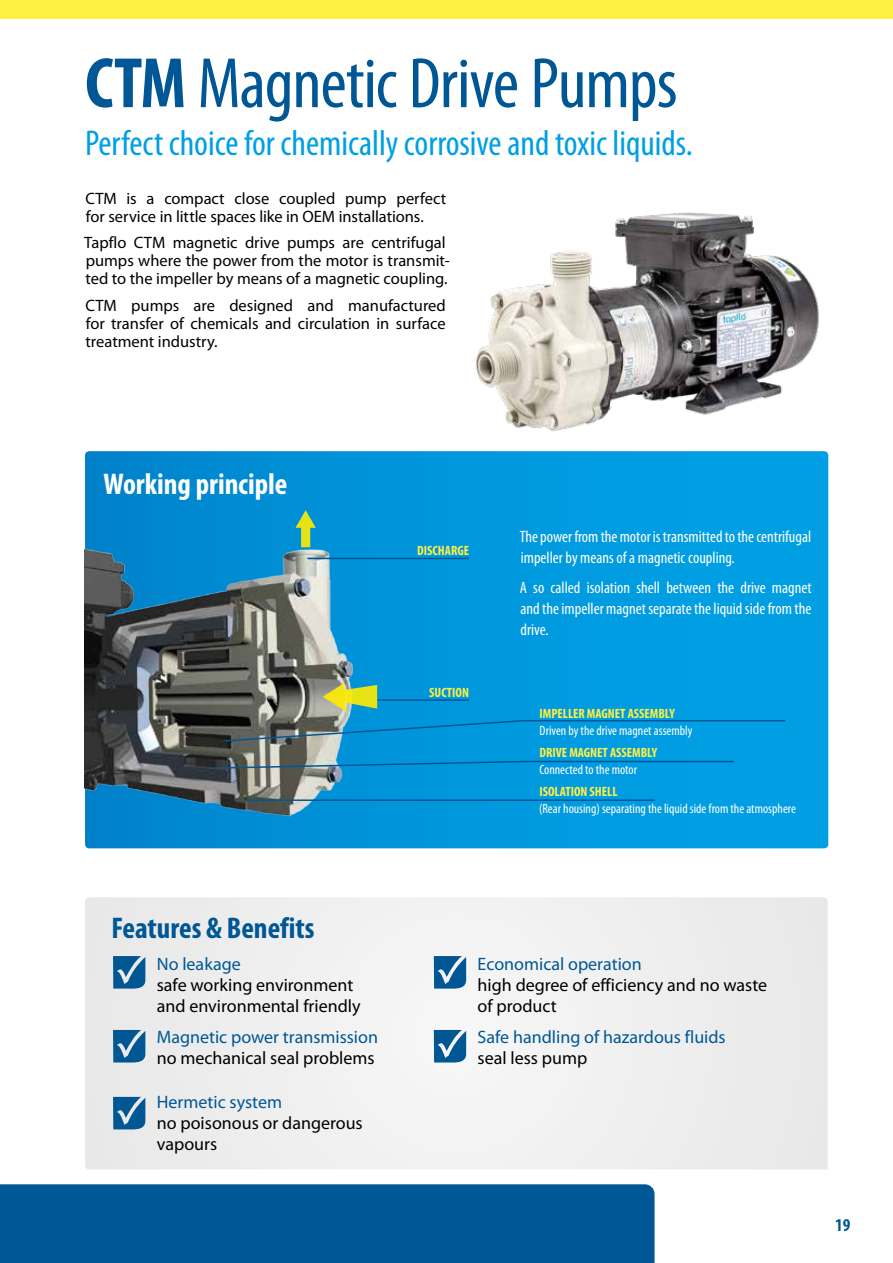
<style>
.page{position:relative;width:893px;height:1263px;background:#fff}
.page>*{position:absolute;margin:0;border:0;box-sizing:border-box;transform-origin:0 0}
.t1{font:condensed 72px "Myriad Pro";letter-spacing:-.015em;color:#005795}
.t2{font:condensed 36px "Myriad Pro";color:#009fe3}
.t3{font:700 condensed 30px "Myriad Pro";color:#005795}
.t4{font:700 condensed 30px "Myriad Pro";color:#fff}
.t5{font:18px/21px "Myriad Pro";color:#000}
.t6{font:18px "Myriad Pro";color:#005795}
.t7{font:700 condensed 18px "Myriad Pro";color:#005795}
.t8{font:16.5px/18px "Myriad Pro";color:#000}
.t9{font:condensed 16.5px/21px "Myriad Pro";color:#fff}
.t10{font:condensed 13.5px "Myriad Pro";color:#fff}
.t11{font:700 condensed 13.5px "Myriad Pro";color:#fff042}
.s1{font-weight:700}
</style>
<div class="page">
<img style="left:475px;top:212px;width:354px;height:248px">
<div style="left:0;top:1184px;width:655px;height:79px;background:#005795"></div>
<div style="left:0;top:0;width:893px;height:19px;background:#fff042"></div>
<div style="left:85px;top:897px;width:743px;height:272px;background:#efefef"></div>
<svg style="left:85px;top:451px;width:743px;height:397px;background:#0098de"></svg>
<img style="left:85px;top:516px;width:272px;height:310px">
<svg style="left:323px;top:683px;width:54px;height:28px;background:#b7c855"></svg>
<svg style="left:295px;top:510px;width:21px;height:37px"></svg>
<hr style="left:378px;top:699px;width:91px;height:2px;background:#005795">
<hr style="left:523px;top:720px;width:262px;height:1px;background:#005795">
<hr style="left:523px;top:761px;width:211px;height:1px;background:#005795">
<hr style="left:246px;top:799px;width:409px;height:2px;background:#005795">
<hr style="left:307px;top:558px;width:162px;height:1px;background:#005795">
<svg style="left:224px;top:719px;width:301px;height:23px;background:#2781aa"></svg>
<svg style="left:218px;top:760px;width:307px;height:9px;background:#2d87b2"></svg>
<svg style="left:113px;top:1030px;width:32px;height:32px"></svg>
<svg style="left:113px;top:956px;width:32px;height:32px"></svg>
<svg style="left:434px;top:1030px;width:32px;height:32px"></svg>
<svg style="left:113px;top:1097px;width:32px;height:32px"></svg>
<svg style="left:434px;top:956px;width:32px;height:32px"></svg>
<h1 class="t1" style="left:85px;top:40px;width:594px"><span class="s1">CTM</span> Magnetic Drive Pumps</h1>
<h2 class="t2" style="left:85px;top:121px;width:609px">Perfect choice for chemically corrosive and toxic liquids.</h2>
<p class="t8" style="left:85px;top:189px;width:362px">CTM is a compact close coupled pump perfect for service in little spaces like in OEM installations.</p>
<p class="t8" style="left:84px;top:233px;width:367px">Tapflo CTM magnetic drive pumps are centrifugal pumps where the power from the motor is transmit&shy;ted to the impeller by means of a magnetic coupling.</p>
<p class="t8" style="left:85px;top:296px;width:362px;text-align:justify">CTM pumps are designed and manufactured for transfer of chemicals and circulation in surface treatment industry.</p>
<h3 class="t4" style="left:103px;top:465px;width:185px">Working principle</h3>
<h3 class="t3" style="left:112px;top:909px;width:204px">Features &amp; Benefits</h3>
<p class="t6" style="left:157px;top:952px;width:86px">No leakage</p>
<p class="t5" style="left:157px;top:974px;width:205px">safe working environment and environmental friendly</p>
<p class="t6" style="left:157px;top:1026px;width:223px">Magnetic power transmission</p>
<p class="t5" style="left:157px;top:1048px;width:219px">no mechanical seal problems</p>
<p class="t6" style="left:157px;top:1090px;width:127px">Hermetic system</p>
<p class="t5" style="left:157px;top:1112px;width:207px">no poisonous or dangerous vapours</p>
<p class="t11" style="left:417px;top:542px;width:53px">DISCHARGE</p>
<p class="t11" style="left:429px;top:684px;width:41px">SUCTION</p>
<p class="t9" style="left:520px;top:526px;width:293px">The power from the motor is transmitted to the centrifugal impeller by means of a magnetic coupling.</p>
<p class="t9" style="left:520px;top:577px;width:293px;text-align:justify">A so called isolation shell between the drive magnet and the impeller magnet separate the liquid side from the drive.</p>
<p class="t11" style="left:539px;top:705px;width:137px">IMPELLER MAGNET ASSEMBLY</p>
<p class="t10" style="left:540px;top:722px;width:154px">Driven by the drive magnet assembly</p>
<p class="t11" style="left:539px;top:744px;width:119px">DRIVE MAGNET ASSEMBLY</p>
<p class="t10" style="left:539px;top:761px;width:99px">Connected to the motor</p>
<p class="t11" style="left:539px;top:783px;width:80px">ISOLATION SHELL</p>
<p class="t10" style="left:539px;top:800px;width:258px">(Rear housing) separating the liquid side from the atmosphere</p>
<p class="t6" style="left:478px;top:952px;width:166px">Economical operation</p>
<p class="t5" style="left:478px;top:974px;width:291px">high degree of efficiency and no waste of product</p>
<p class="t6" style="left:478px;top:1026px;width:250px">Safe handling of hazardous fluids</p>
<p class="t5" style="left:478px;top:1048px;width:111px">seal less pump</p>
<p class="t7" style="left:835px;top:1214px;width:17px">19</p>
</div>
